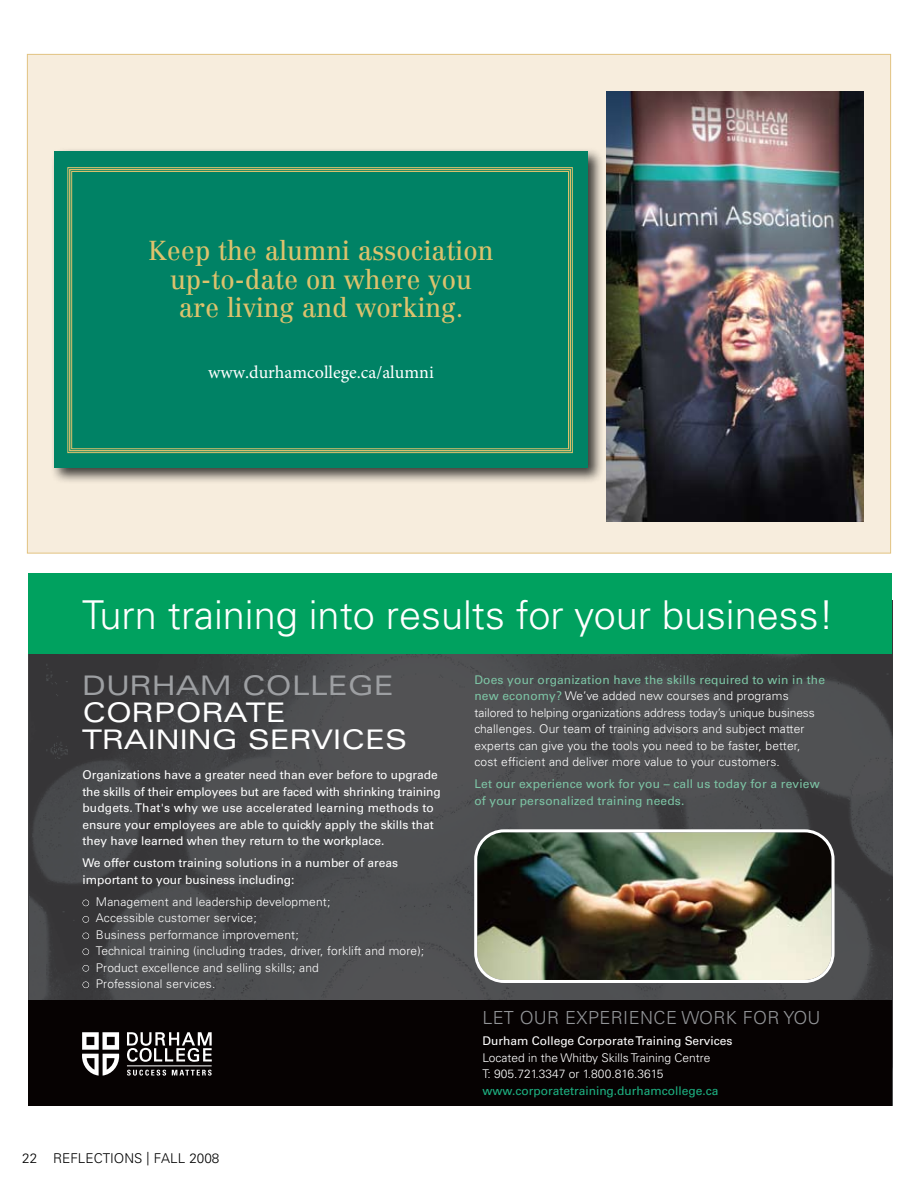
<style>
.page{position:relative;width:918px;height:1188px;background:#fff}
.page>*{position:absolute;margin:0;border:0;box-sizing:border-box;transform-origin:0 0}
.t1{font:300 39.75px "Univers";color:#fff}
.t2{font:27px/28.8px "Centennial";letter-spacing:.005em;color:#ddc26d;text-align:center;scale:.95 1}
.t3{font:expanded 27px/27px "Univers";color:#fff}
.t4{font:expanded 27px "Univers";color:#9d9fa2}
.t5{font:18px "Minion Pro";color:#fff}
.t6{font:300 18px "Univers";letter-spacing:.025em;color:#939598}
.t7{font:300 13.5px "Univers";color:#000}
.t8{font:300 12px/16.5px "Univers";letter-spacing:.015em;color:#fff}
.t9{font:12px/16.5px "Univers";color:#fff}
.t10{font:12px/16.5px "Univers";letter-spacing:.015em;color:#7dc5a5}
.t11{font:12px "Univers";color:#1db282}
.s1{font-weight:400;color:#7dc5a5}
</style>
<div class="page">
<div style="left:27px;top:54px;width:864px;height:500px;background:#f7eddd;border:1px solid #e2c381"></div>
<img style="left:607px;top:92px;width:257px;height:430px">
<div style="left:50px;top:147px;width:554px;height:336px;background:#000;opacity:.75"></div>
<div style="left:54px;top:151px;width:534px;height:317px;background:#008265"></div>
<svg style="left:67px;top:167px;width:506px;height:286px"></svg>
<div style="left:69px;top:169px;width:502px;height:282px;border:1px solid #ddc26d"></div>
<div style="left:71px;top:171px;width:498px;height:278px;border:1px solid #ddc26d"></div>
<img style="left:29px;top:654px;width:863px;height:346px">
<hr style="left:28px;top:600px;width:1px;height:505px;background:#414142">
<div style="left:82px;top:981px;width:7px;height:7px;border:1px solid #fff;border-radius:50%"></div>
<div style="left:82px;top:965px;width:7px;height:7px;border:1px solid #fff;border-radius:50%"></div>
<div style="left:82px;top:948px;width:7px;height:7px;border:1px solid #fff;border-radius:50%"></div>
<img style="left:474px;top:829px;width:361px;height:154px">
<div style="left:28px;top:573px;width:864px;height:81px;background:#00a15f"></div>
<div style="left:82px;top:933px;width:7px;height:6px;border:1px solid #fff;border-radius:50%"></div>
<div style="left:82px;top:916px;width:7px;height:7px;border:1px solid #fff;border-radius:50%"></div>
<div style="left:82px;top:900px;width:7px;height:6px;border:1px solid #fff;border-radius:50%"></div>
<div style="left:28px;top:1000px;width:864px;height:105px;background:#060202"></div>
<svg style="left:127px;top:1070px;width:39px;height:6px"></svg>
<svg style="left:172px;top:1070px;width:40px;height:6px"></svg>
<hr style="left:127px;top:1066px;width:85px;height:1px;background:#fff">
<svg style="left:82px;top:1032px;width:37px;height:44px"></svg>
<svg style="left:127px;top:1032px;width:85px;height:30px"></svg>
<h2 class="t2" style="left:149px;top:236px;width:364px">Keep the alumni association up-to-date on where you are living and working.</h2>
<h3 class="t5" style="left:208px;top:360px;width:227px">www.durhamcollege.ca/alumni</h3>
<h1 class="t1" style="left:82px;top:591px;width:753px">Turn training into results for your business!</h1>
<h2 class="t4" style="left:82px;top:669px;width:313px">DURHAM COLLEGE</h2>
<h2 class="t3" style="left:82px;top:698px;width:327px">CORPORATE<br>TRAINING SERVICES</h2>
<p class="t9" style="left:82px;top:767px;width:360px">Organizations have a greater need than ever before to upgrade the skills of their employees but are faced with shrinking training budgets. That's why we use accelerated learning methods to ensure your employees are able to quickly apply the skills that they have learned when they return to the workplace.</p>
<p class="t9" style="left:82px;top:855px;width:317px">We offer custom training solutions in a number of areas important to your business including:</p>
<p class="t8" style="left:96px;top:893px;width:330px">Management and leadership development;<br>Accessible customer service;<br>Business performance improvement;<br>Technical training (including trades, driver, forklift and more); Product excellence and selling skills; and<br>Professional services.</p>
<p class="t7" style="left:22px;top:1150px;width:199px">22 REFLECTIONS | FALL 2008</p>
<p class="t8" style="left:474px;top:672px;width:352px"><span class="s1">Does your organization have the skills required to win in the new economy?</span> We’ve added new courses and programs tailored to helping organizations address today’s unique business challenges. Our team of training advisors and subject matter experts can give you the tools you need to be faster, better, cost efficient and deliver more value to your customers.</p>
<p class="t10" style="left:474px;top:776px;width:347px">Let our experience work for you – call us today for a review of your personalized training needs.</p>
<h3 class="t6" style="left:482px;top:1006px;width:340px">LET OUR EXPERIENCE WORK FOR YOU</h3>
<p class="t9" style="left:482px;top:1033px;width:252px">Durham College Corporate Training Services</p>
<p class="t8" style="left:482px;top:1049px;width:230px">Located in the Whitby Skills Training Centre<br>T: 905.721.3347 or 1.800.816.3615</p>
<p class="t11" style="left:482px;top:1084px;width:238px">www.corporatetraining.durhamcollege.ca</p>
</div>
